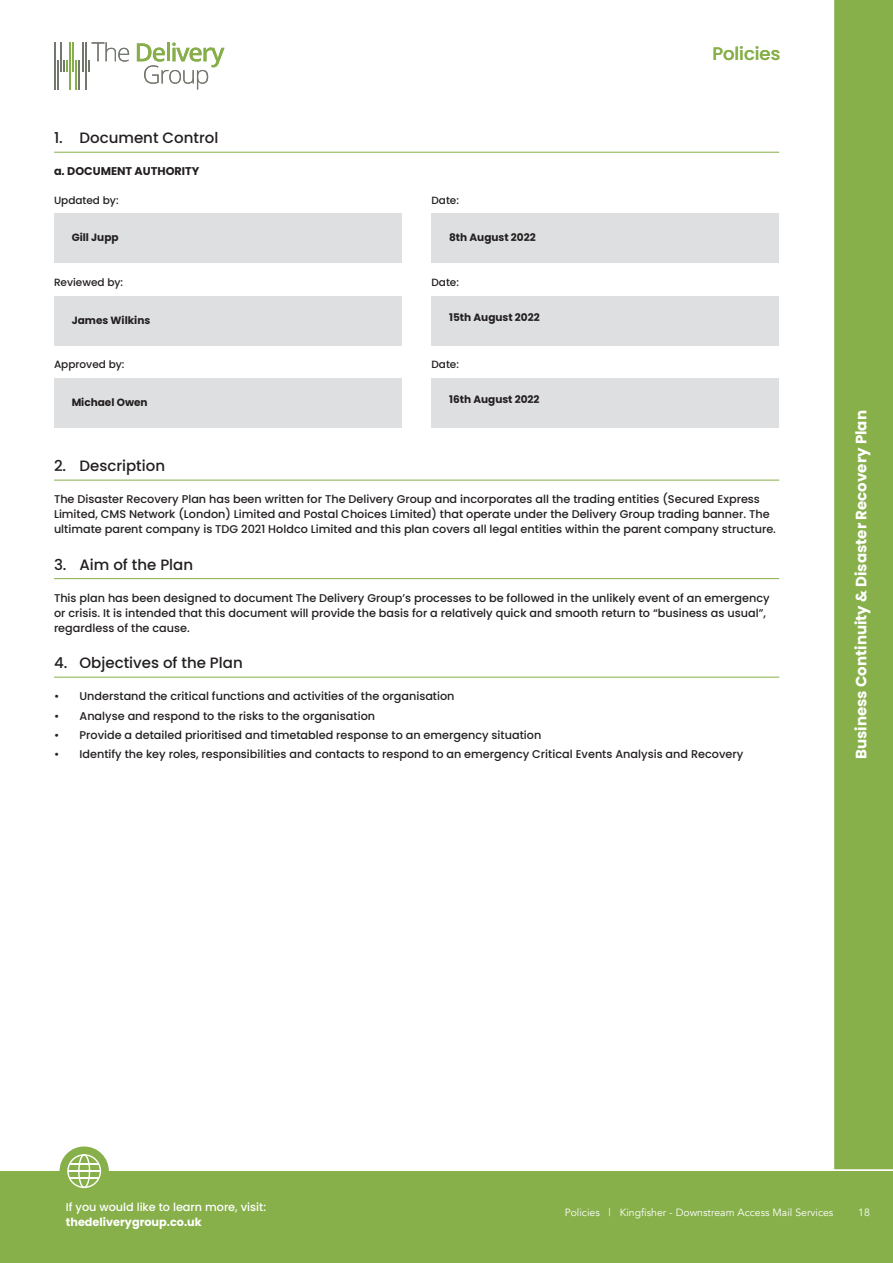
<style>
.page{position:relative;width:893px;height:1263px;background:#fff}
.page>*{position:absolute;margin:0;border:0;box-sizing:border-box;transform-origin:0 0}
.t1{font:500 18px "Poppins";color:#87b04a}
.t2{font:500 15px "Poppins";color:#231f20}
.t3{font:700 15px "Poppins";color:#fff}
.t4{font:500 11.25px/15px "Poppins";color:#231f20}
.t5{font:500 11.25px "Poppins";color:#fff}
.t6{font:700 11.25px "Poppins";color:#fff}
.t7{font:700 11.25px "Poppins";color:#231f20}
.t8{font:700 10.5px "Poppins";color:#231f20}
.t9{font:10.5px "Avenir";color:#fff}
.t10{font:500 10.5px "Poppins";color:#231f20}
</style>
<div class="page">
<div style="left:833px;top:0;width:60px;height:1171px;background:#87b04a"></div>
<hr style="left:833px;top:1169px;width:60px;height:3px;background:#fff">
<hr style="left:833px;top:0;width:1px;height:1171px;background:#fff">
<div style="left:0;top:1171px;width:893px;height:92px;background:#87b04a"></div>
<div style="left:60px;top:1146px;width:49px;height:50px;background:#87b04a;border-radius:50%"></div>
<svg style="left:67px;top:1154px;width:34px;height:34px"></svg>
<hr style="left:68px;top:1170px;width:32px;height:2px;background:#fff">
<hr style="left:54px;top:152px;width:725px;height:1px;background:#87b04a">
<hr style="left:54px;top:480px;width:725px;height:1px;background:#87b04a">
<hr style="left:54px;top:578px;width:725px;height:1px;background:#87b04a">
<hr style="left:54px;top:677px;width:725px;height:1px;background:#87b04a">
<div style="left:54px;top:214px;width:348px;height:49px;background:#dedfe1"></div>
<div style="left:431px;top:214px;width:348px;height:49px;background:#dedfe1"></div>
<div style="left:54px;top:296px;width:348px;height:49px;background:#dedfe1"></div>
<div style="left:54px;top:378px;width:348px;height:49px;background:#dedfe1"></div>
<div style="left:431px;top:296px;width:348px;height:49px;background:#dedfe1"></div>
<div style="left:431px;top:378px;width:348px;height:49px;background:#dedfe1"></div>
<hr style="left:54px;top:42px;width:2px;height:48px;background:#73786e">
<hr style="left:57px;top:60px;width:2px;height:30px;background:#73786e">
<hr style="left:60px;top:42px;width:2px;height:30px;background:#73786e">
<hr style="left:79px;top:60px;width:1px;height:30px;background:#73786e">
<hr style="left:82px;top:42px;width:1px;height:30px;background:#73786e">
<hr style="left:85px;top:42px;width:1px;height:48px;background:#73786e">
<svg style="left:88px;top:42px;width:41px;height:30px"></svg>
<svg style="left:63px;top:60px;width:5px;height:12px"></svg>
<hr style="left:69px;top:42px;width:2px;height:48px;background:#86af4b">
<hr style="left:73px;top:42px;width:1px;height:30px;background:#86af4b">
<hr style="left:76px;top:60px;width:1px;height:30px;background:#86af4b">
<hr style="left:167px;top:42px;width:3px;height:19px;background:#86af4b">
<svg style="left:137px;top:43px;width:87px;height:46px"></svg>
<h2 class="t2" style="left:54px;top:129px;width:166px">1. Document Control</h2>
<p class="t7" style="left:54px;top:165px;width:147px">a. DOCUMENT AUTHORITY</p>
<p class="t10" style="left:54px;top:194px;width:66px">Updated by:</p>
<p class="t10" style="left:431px;top:194px;width:29px">Date:</p>
<p class="t8" style="left:72px;top:231px;width:48px">Gill Jupp</p>
<p class="t8" style="left:449px;top:231px;width:88px">8th August 2022</p>
<p class="t10" style="left:54px;top:276px;width:71px">Reviewed by:</p>
<p class="t10" style="left:431px;top:276px;width:29px">Date:</p>
<p class="t8" style="left:72px;top:314px;width:80px">James Wilkins</p>
<p class="t8" style="left:449px;top:311px;width:92px">15th August 2022</p>
<p class="t10" style="left:54px;top:358px;width:72px">Approved by:</p>
<p class="t10" style="left:431px;top:358px;width:29px">Date:</p>
<p class="t8" style="left:72px;top:396px;width:77px">Michael Owen</p>
<p class="t8" style="left:449px;top:393px;width:92px">16th August 2022</p>
<h1 class="t1" style="left:712px;top:43px;width:69px">Policies</h1>
<h2 class="t2" style="left:54px;top:457px;width:113px">2. Description</h2>
<p class="t4" style="left:54px;top:492px;width:723px">The Disaster Recovery Plan has been written for The Delivery Group and incorporates all the trading entities (Secured Express<br>Limited, CMS Network (London) Limited and Postal Choices Limited) that operate under the Delivery Group trading banner. The ultimate parent company is TDG 2021 Holdco Limited and this plan covers all legal entities within the parent company structure.</p>
<h2 class="t2" style="left:54px;top:556px;width:141px">3. Aim of the Plan</h2>
<p class="t4" style="left:54px;top:590px;width:717px">This plan has been designed to document The Delivery Group’s processes to be followed in the unlikely event of an emergency or crisis. It is intended that this document will provide the basis for a relatively quick and smooth return to “business as usual”, regardless of the cause.</p>
<h2 class="t2" style="left:54px;top:654px;width:190px">4. Objectives of the Plan</h2>
<p class="t4" style="left:54px;top:689px;width:402px">• Understand the critical functions and activities of the organisation</p>
<p class="t4" style="left:54px;top:708px;width:323px">• Analyse and respond to the risks to the organisation</p>
<p class="t4" style="left:54px;top:727px;width:489px">• Provide a detailed prioritised and timetabled response to an emergency situation</p>
<p class="t4" style="left:54px;top:747px;width:691px">• Identify the key roles, responsibilities and contacts to respond to an emergency Critical Events Analysis and Recovery</p>
<h2 class="t3" style="left:852px;top:759px;width:350px;rotate:-90deg">Business Continuity &amp; Disaster Recovery Plan</h2>
<p class="t5" style="left:66px;top:1201px;width:202px">If you would like to learn more, visit:</p>
<p class="t6" style="left:66px;top:1216px;width:137px">thedeliverygroup.co.uk</p>
<p class="t9" style="left:565px;top:1206px;width:270px">Policies | Kingfisher - Downstream Access Mail Services</p>
<p class="t9" style="left:858px;top:1206px;width:13px">18</p>
</div>
